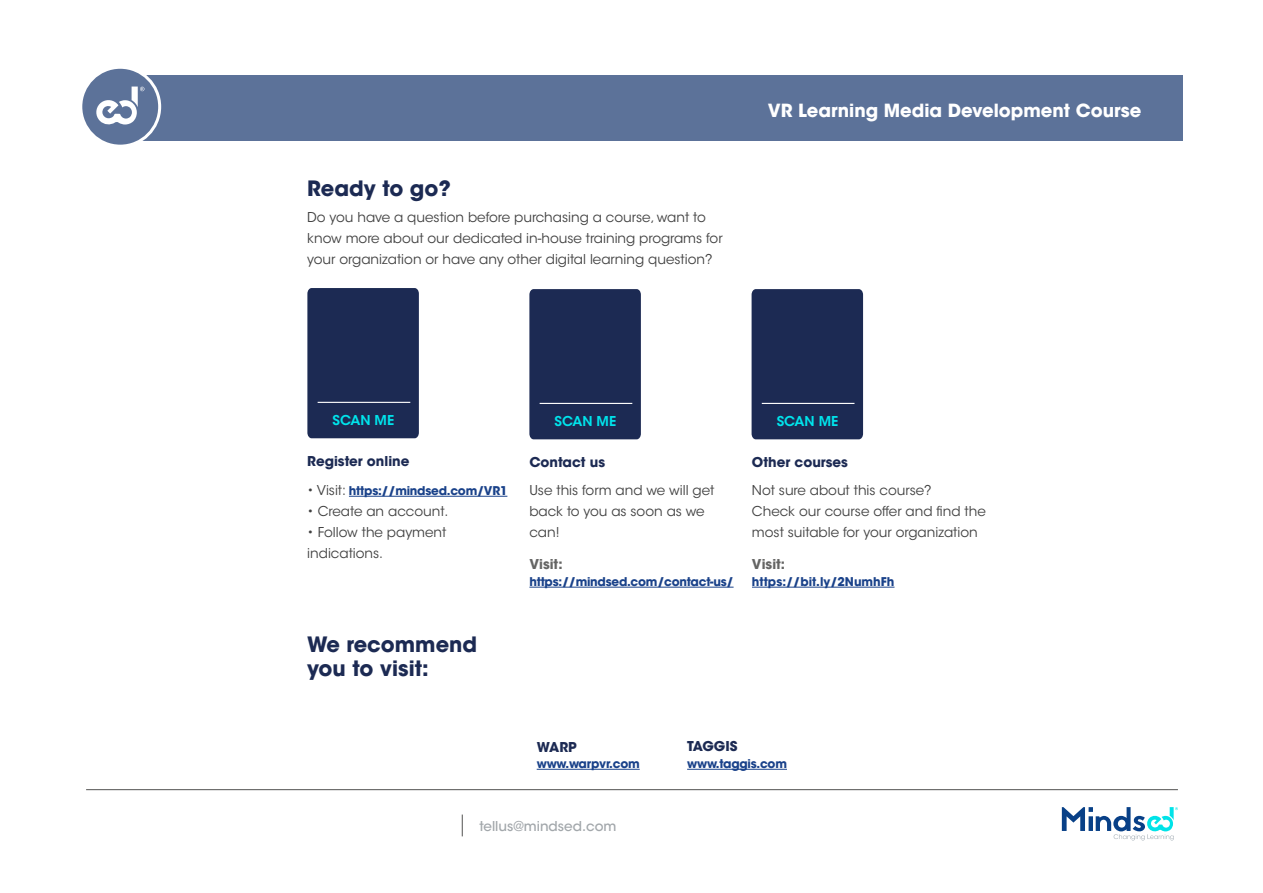
<style>
.page{position:relative;width:1263px;height:893px;background:#fff}
.page>*{position:absolute;margin:0;border:0;box-sizing:border-box;transform-origin:0 0}
.t1{font:700 21px/24px "ITC Avant Garde Std";color:#1c2a53}
.t2{font:700 18px "ITC Avant Garde Std";color:#fff}
.t3{font:13.5px/21px "ITC Avant Garde Std";color:#414141}
.t4{font:700 13.5px "ITC Avant Garde Std";color:#1c2a53}
.t5{font:500 13.5px "ITC Avant Garde Std";color:#a2a7ab}
.t6{font:600 13.5px "ITC Avant Garde Std";color:#00e4ec}
.t7{font:700 13.5px "ITC Avant Garde Std";color:#656564}
.t8{font:700 12px "ITC Avant Garde Std";letter-spacing:-.02em;color:#1a428a}
.t9{font:700 12px "ITC Avant Garde Std";color:#1a428a}
.s1{font-weight:400;font-size:13.5px;color:#414141}
</style>
<div class="page">
<svg style="left:1062px;top:807px;width:116px;height:33px"></svg>
<div style="left:128px;top:75px;width:1055px;height:66px;background:#5c7299"></div>
<div style="left:81px;top:67px;width:79px;height:79px;background:#5c7299;border-radius:50%"></div>
<div style="left:79px;top:66px;width:82px;height:82px;border:3px solid #fff;border-radius:50%"></div>
<svg style="left:96px;top:87px;width:48px;height:38px"></svg>
<svg style="left:462px;top:814px;width:1px;height:22px"></svg>
<hr style="left:86px;top:789px;width:1092px;height:1px;background:#656564">
<hr style="left:529px;top:587px;width:204px;height:1px;background:#1a428a">
<hr style="left:752px;top:587px;width:142px;height:1px;background:#1a428a">
<hr style="left:349px;top:496px;width:158px;height:1px;background:#1a428a">
<div style="left:529px;top:289px;width:112px;height:150px;background:#1c2a53"></div>
<hr style="left:540px;top:403px;width:92px;height:1px;background:#fff">
<div style="left:751px;top:289px;width:112px;height:150px;background:#1c2a53"></div>
<hr style="left:762px;top:403px;width:92px;height:1px;background:#fff">
<div style="left:307px;top:288px;width:112px;height:150px;background:#1c2a53"></div>
<hr style="left:318px;top:402px;width:92px;height:1px;background:#fff">
<hr style="left:537px;top:769px;width:103px;height:1px;background:#1a428a">
<hr style="left:687px;top:769px;width:100px;height:1px;background:#1a428a">
<h1 class="t1" style="left:307px;top:176px;width:145px">Ready to go?</h1>
<p class="t3" style="left:307px;top:207px;width:417px">Do you have a question before purchasing a course, want to know more about our dedicated in-house training programs for your organization or have any other digital learning question?</p>
<h2 class="t2" style="left:768px;top:98px;width:375px">VR Learning Media Development Course</h2>
<p class="t6" style="left:332px;top:412px;width:63px">SCAN ME</p>
<p class="t6" style="left:554px;top:413px;width:63px">SCAN ME</p>
<p class="t6" style="left:777px;top:413px;width:63px">SCAN ME</p>
<p class="t4" style="left:307px;top:452px;width:104px">Register online</p>
<p class="t8" style="left:307px;top:483px;width:202px"><span class="s1">• Visit:</span> https://mindsed.com/VR1</p>
<p class="t3" style="left:307px;top:501px;width:143px">• Create an account.</p>
<p class="t3" style="left:307px;top:522px;width:141px">• Follow the payment indications.</p>
<h1 class="t1" style="left:307px;top:632px;width:171px">We recommend you to visit:</h1>
<p class="t4" style="left:529px;top:453px;width:77px">Contact us</p>
<p class="t3" style="left:529px;top:480px;width:187px">Use this form and we will get back to you as soon as we can!</p>
<p class="t7" style="left:529px;top:556px;width:35px">Visit:</p>
<p class="t8" style="left:529px;top:574px;width:206px">https://mindsed.com/contact-us/</p>
<p class="t4" style="left:752px;top:453px;width:97px">Other courses</p>
<p class="t3" style="left:752px;top:480px;width:235px">Not sure about this course?<br>Check our course offer and find the most suitable for your organization</p>
<p class="t7" style="left:752px;top:556px;width:35px">Visit:</p>
<p class="t9" style="left:752px;top:574px;width:144px">https://bit.ly/2NumhFh</p>
<p class="t4" style="left:537px;top:738px;width:42px">WARP</p>
<p class="t4" style="left:687px;top:737px;width:52px">TAGGIS</p>
<p class="t8" style="left:537px;top:756px;width:105px">www.warpvr.com</p>
<p class="t8" style="left:687px;top:756px;width:101px">www.taggis.com</p>
<p class="t5" style="left:479px;top:818px;width:139px">tellus@mindsed.com</p>
</div>
